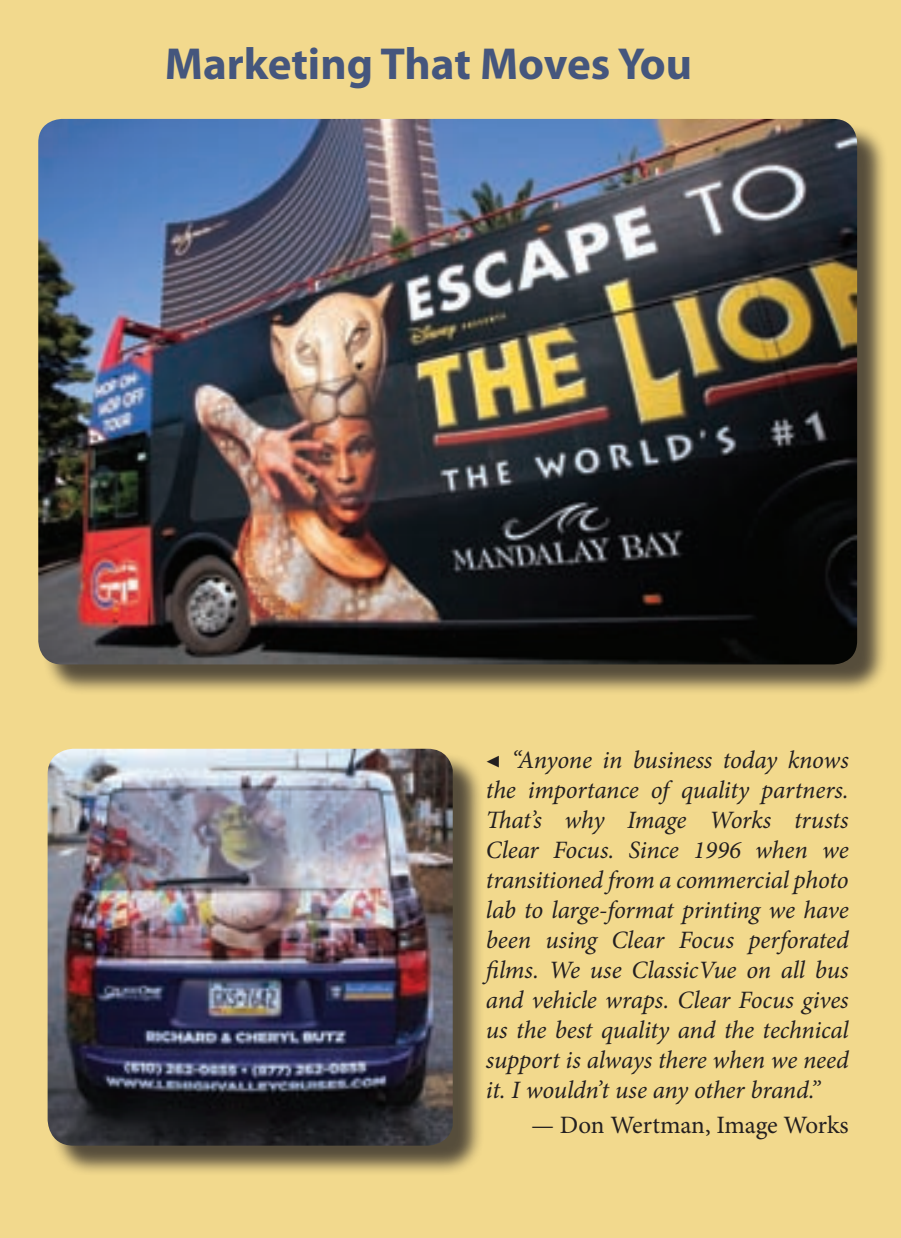
<style>
.page{position:relative;width:901px;height:1238px;background:#fff}
.page>*{position:absolute;margin:0;border:0;box-sizing:border-box;transform-origin:0 0}
.t1{font:700 45px "Myriad Pro";color:#45567d}
.t2{font:italic 25px/30px "Minion Pro";letter-spacing:-.005em;color:#231f20;text-align:justify}
.t3{font:25px "Minion Pro";letter-spacing:-.005em;color:#231f20}
.s1{font-style:normal}
</style>
<div class="page">
<div style="left:0;top:0;width:900px;height:1238px;background:#f2d98d"></div>
<div style="left:42px;top:123px;width:845px;height:572px;background:#231f20;opacity:.75"></div>
<img style="left:38px;top:119px;width:818px;height:545px">
<div style="left:51px;top:752px;width:433px;height:424px;background:#231f20;opacity:.75"></div>
<img style="left:48px;top:749px;width:404px;height:396px">
<h1 class="t1" style="left:165px;top:34px;width:528px">Marketing That Moves You</h1>
<p class="t2" style="left:485px;top:744px;width:364px"><span class="s1">◀</span> “Anyone in business today knows the importance of quality partners.<br>That’s why Image Works trusts Clear Focus. Since 1996 when we transitioned from a commercial photo lab to large-format printing we have been using Clear Focus perforated films. We use ClassicVue on all bus and vehicle wraps. Clear Focus gives us the best quality and the technical support is always there when we need it. I wouldn’t use any other brand.”</p>
<p class="t3" style="left:531px;top:1108px;width:319px">— Don Wertman, Image Works</p>
</div>
